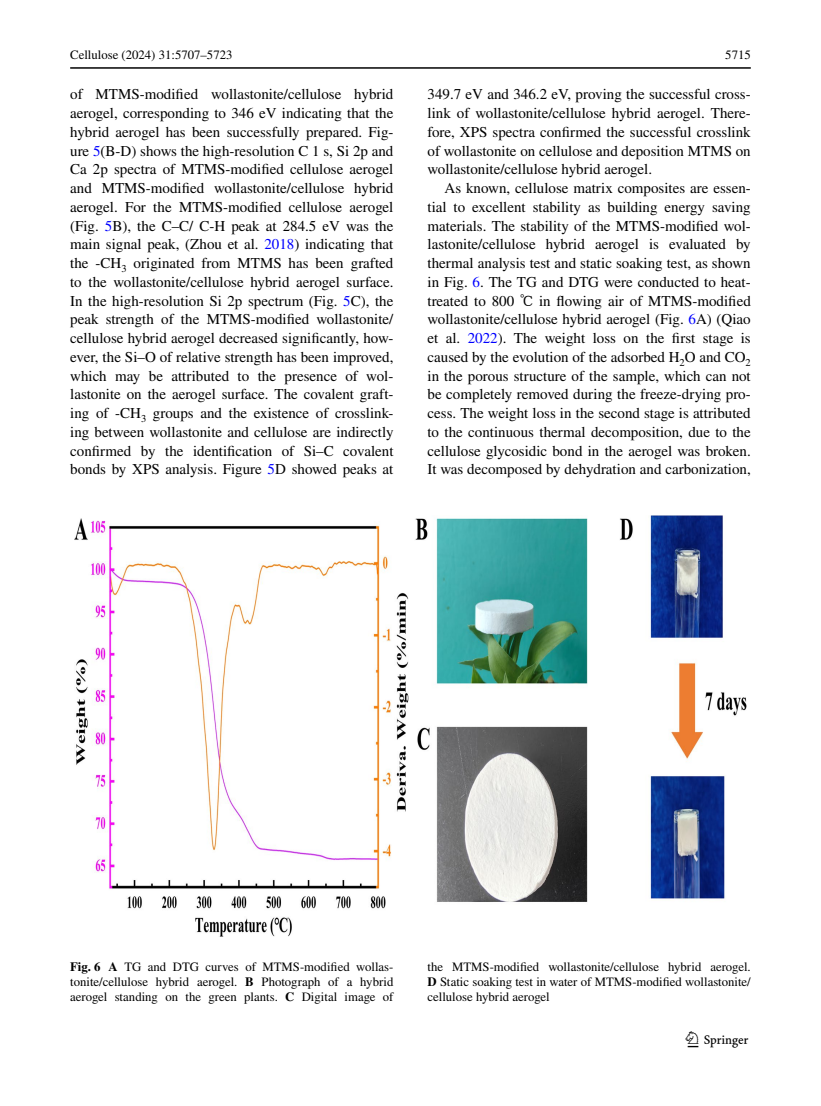
<style>
.page{position:relative;width:821px;height:1106px;background:#fff}
.page>*{position:absolute;margin:0;border:0;box-sizing:border-box;transform-origin:0 0}
.t1{font:22.5px "Springnew Regular 3";color:#000}
.t2{font:15px/18.8px "STIX";color:#000;text-align:justify}
.t3{font:12.75px/15px "STIX";color:#000;text-align:justify}
.s1{color:#00f}
.s2{font-family:"Code 2000"}
.s3{font-weight:700}
</style>
<div class="page">
<hr style="left:70px;top:67px;width:680px;height:2px;background:#000">
<img style="left:74px;top:515px;width:672px;height:421px">
<p class="t3" style="left:70px;top:48px;width:164px">Cellulose (2024) 31:5707–5723</p>
<p class="t3" style="left:725px;top:49px;width:27px">5715</p>
<p class="t2" style="left:70px;top:86px;width:325px">of MTMS-modified wollastonite/cellulose hybrid aerogel, corresponding to 346 eV indicating that the hybrid aerogel has been successfully prepared. Fig&shy;ure <span class="s1">5</span>(B-D) shows the high-resolution C 1 s, Si 2p and Ca 2p spectra of MTMS-modified cellulose aerogel and MTMS-modified wollastonite/cellulose hybrid aerogel. For the MTMS-modified cellulose aerogel (Fig. <span class="s1">5</span>B), the C–C/ C-H peak at 284.5 eV was the main signal peak, (Zhou et al. <span class="s1">2018</span>) indicating that the -CH<sub>3</sub> originated from MTMS has been grafted to the wollastonite/cellulose hybrid aerogel surface.<br>In the high-resolution Si 2p spectrum (Fig. <span class="s1">5</span>C), the peak strength of the MTMS-modified wollastonite/ cellulose hybrid aerogel decreased significantly, how&shy;ever, the Si–O of relative strength has been improved, which may be attributed to the presence of wol&shy;lastonite on the aerogel surface. The covalent graft&shy;ing of -CH<sub>3</sub> groups and the existence of crosslink&shy;ing between wollastonite and cellulose are indirectly confirmed by the identification of Si–C covalent bonds by XPS analysis. Figure <span class="s1">5</span>D showed peaks at</p>
<p class="t2" style="left:427px;top:86px;width:325px">349.7 eV and 346.2 eV, proving the successful cross&shy;link of wollastonite/cellulose hybrid aerogel. There&shy;fore, XPS spectra confirmed the successful crosslink of wollastonite on cellulose and deposition MTMS on wollastonite/cellulose hybrid aerogel.</p>
<p class="t2" style="left:427px;top:180px;width:325px;text-indent:17px">As known, cellulose matrix composites are essen&shy;tial to excellent stability as building energy saving materials. The stability of the MTMS-modified wol&shy;lastonite/cellulose hybrid aerogel is evaluated by thermal analysis test and static soaking test, as shown in Fig. <span class="s1">6</span>. The TG and DTG were conducted to heat&shy;treated to 800 <span class="s2">℃</span> in flowing air of MTMS-modified wollastonite/cellulose hybrid aerogel (Fig. <span class="s1">6</span>A) (Qiao et al. <span class="s1">2022</span>). The weight loss on the first stage is caused by the evolution of the adsorbed H<sub>2</sub>O and CO<sub>2 </sub>in the porous structure of the sample, which can not be completely removed during the freeze-drying pro&shy;cess. The weight loss in the second stage is attributed to the continuous thermal decomposition, due to the cellulose glycosidic bond in the aerogel was broken.<br>It was decomposed by dehydration and carbonization,</p>
<p class="t3" style="left:70px;top:960px;width:325px"><span class="s3">Fig. 6 A</span> TG and DTG curves of MTMS-modified wollas&shy;tonite/cellulose hybrid aerogel. <span class="s3">B</span> Photograph of a hybrid aerogel standing on the green plants. <span class="s3">C</span> Digital image of</p>
<p class="t3" style="left:427px;top:960px;width:325px">the MTMS-modified wollastonite/cellulose hybrid aerogel.<br><span class="s3">D</span> Static soaking test in water of MTMS-modified wollastonite/ cellulose hybrid aerogel</p>
<h1 class="t1" style="left:687px;top:1031px;width:62px">1 3</h1>
</div>
